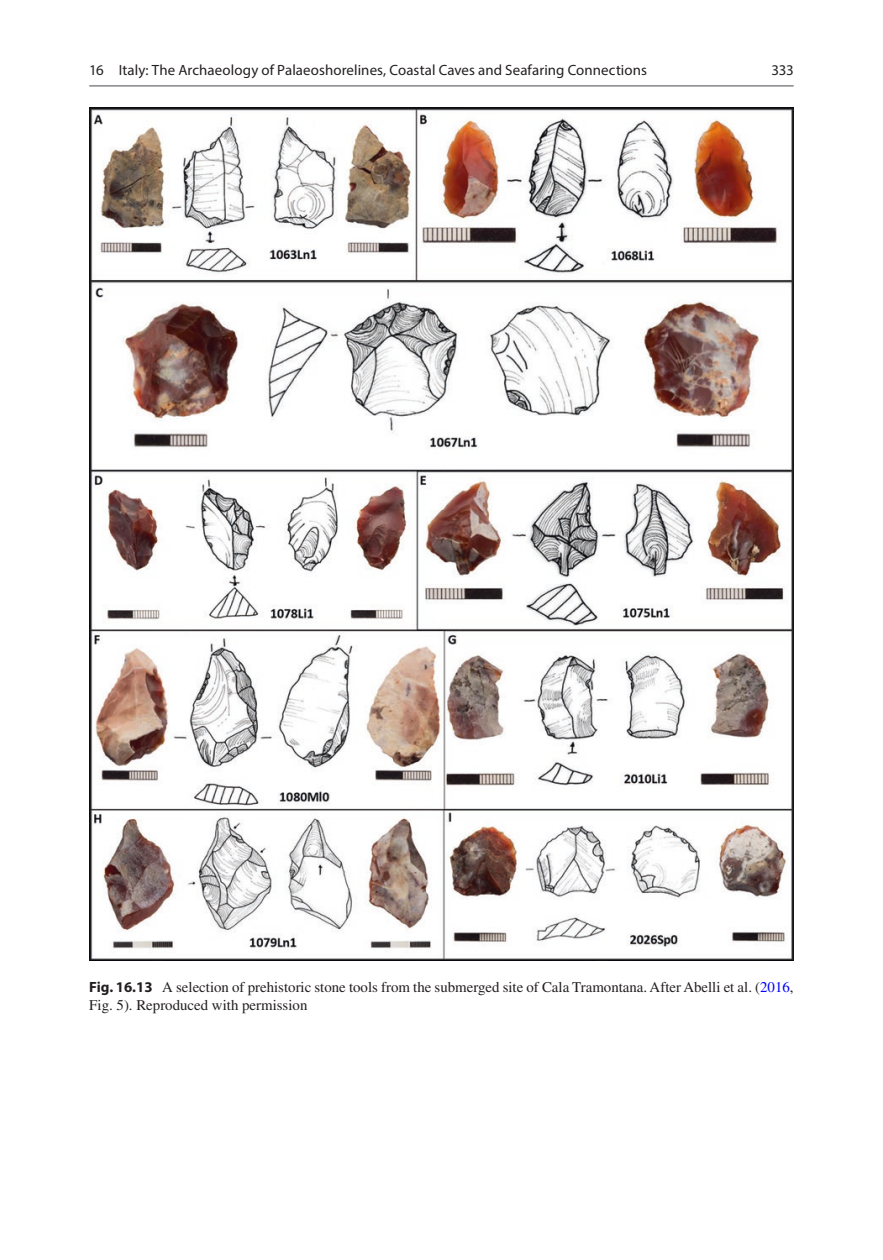
<style>
.page{position:relative;width:883px;height:1260px;background:#fff}
.page>*{position:absolute;margin:0;border:0;box-sizing:border-box;transform-origin:0 0}
.t1{font:14.88px/17.5px "Lkhmsw Times LT Std";color:#231f20}
.t2{font:14.88px "Pbxbfb Myriad Pro";letter-spacing:.005em;color:#231f20}
.t3{font:14.88px "Sllhxv Myriad Pro";color:#231f20}
.s1{font-family:"Cwfvgx Myriad Pro";font-weight:700}
.s2{color:#0000fa}
</style>
<div class="page">
<img style="left:89px;top:107px;width:705px;height:854px">
<hr style="left:89px;top:85px;width:705px;height:2px;background:#939598">
<p class="t2" style="left:89px;top:61px;width:559px">16 Italy: The Archaeology of Palaeoshorelines, Coastal Caves and Seafaring Connections</p>
<p class="t3" style="left:771px;top:61px;width:24px">333</p>
<p class="t1" style="left:89px;top:978px;width:706px"><span class="s1">Fig. 16.13</span> A selection of prehistoric stone tools from the submerged site of Cala Tramontana. After Abelli et al. (<span class="s2">2016</span>,<br>Fig. 5). Reproduced with permission</p>
</div>
